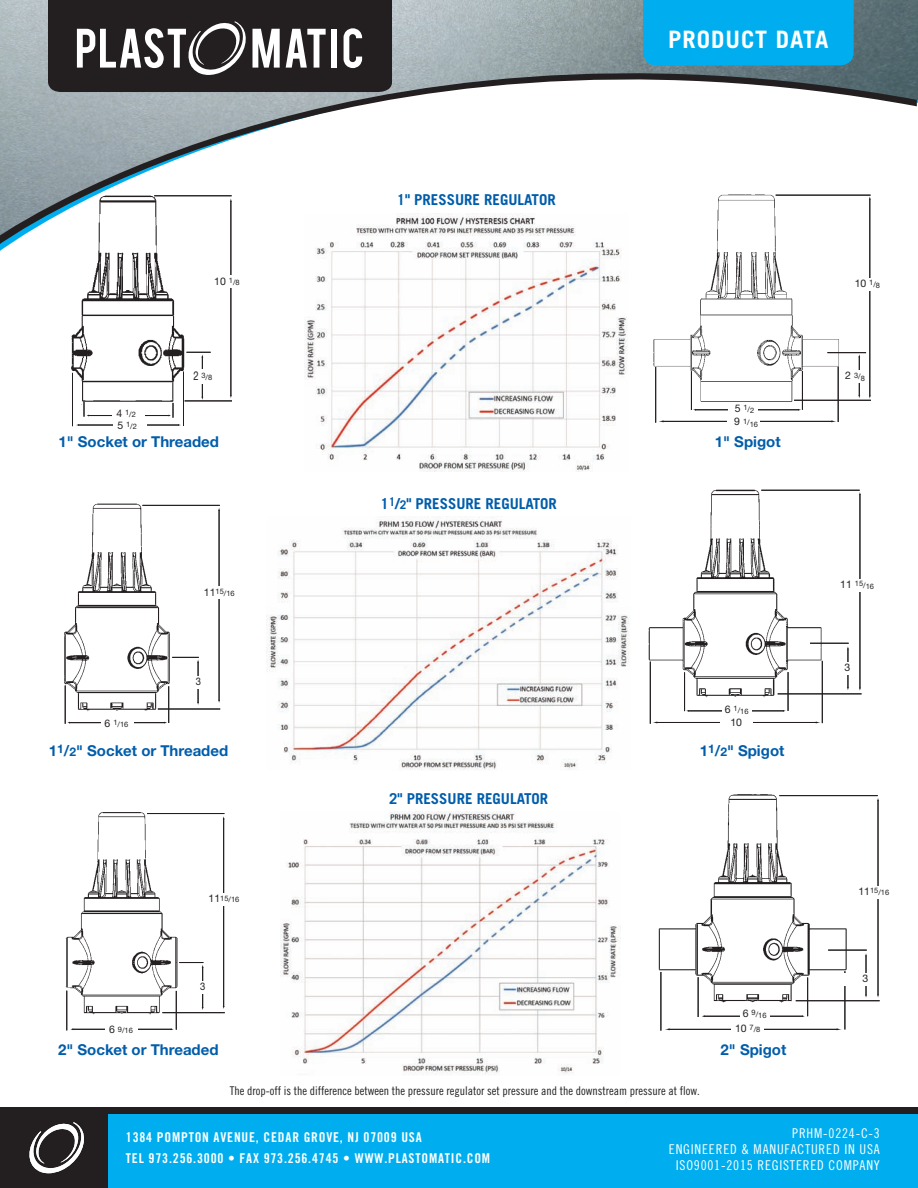
<style>
.page{position:relative;width:918px;height:1188px;background:#fff}
.page>*{position:absolute;margin:0;border:0;box-sizing:border-box;transform-origin:0 0}
.t1{font:700 24px "Trade Gothic LT Std";letter-spacing:.04em;color:#fff}
.t2{font:700 15px "Helvetica Neue";color:#015dab}
.t3{font:700 15px "Trade Gothic LT Std";color:#015dab}
.t4{font:13.5px/21px "Trade Gothic LT Std Bd Cn 20";letter-spacing:.06em;color:#fff}
.t5{font:13.5px/15.8px "Trade Gothic LT Std Cn 18";letter-spacing:.06em;color:#fff;text-align:right}
.t6{font:12px "Trade Gothic LT Std Cn 18";color:#231f20}
.t7{font:10.5px "Helvetica Neue";color:#231f20}
.t8{font:10.5px "Helvetica Neue";color:#231f20;scale:.9 1}
.t9{font:7.5px/14.2px "Helvetica Neue";color:#231f20}
.s1{font-size:10.5px}
.s2{font-size:12.3px}
.s3{font-size:12px}
</style>
<div class="page">
<div style="left:108px;top:1114px;width:810px;height:74px;background:#00aeef"></div>
<div style="left:0;top:1107px;width:108px;height:81px;background:#231f20"></div>
<div style="left:0;top:1107px;width:918px;height:7px;background:#231f20"></div>
<svg style="left:29px;top:1122px;width:55px;height:51px"></svg>
<img style="left:0;top:0;width:918px;height:242px">
<div style="left:643px;top:0;width:211px;height:65px;background:#00aeef"></div>
<svg style="left:48px;top:0;width:344px;height:92px;background:#454142"></svg>
<hr style="left:72px;top:373px;width:1px;height:53px;background:#231f20">
<hr style="left:183px;top:372px;width:1px;height:54px;background:#231f20">
<hr style="left:78px;top:425px;width:101px;height:1px;background:#231f20">
<hr style="left:88px;top:415px;width:81px;height:1px;background:#231f20">
<svg style="left:169px;top:408px;width:5px;height:10px"></svg>
<svg style="left:84px;top:408px;width:5px;height:9px"></svg>
<div style="left:113px;top:420px;width:33px;height:10px;background:#fff"></div>
<div style="left:112px;top:408px;width:33px;height:12px;background:#fff"></div>
<hr style="left:185px;top:401px;width:47px;height:1px;background:#231f20">
<hr style="left:154px;top:196px;width:78px;height:1px;background:#231f20">
<hr style="left:231px;top:201px;width:1px;height:195px;background:#231f20">
<hr style="left:202px;top:357px;width:1px;height:40px;background:#231f20">
<svg style="left:198px;top:352px;width:13px;height:5px"></svg>
<div style="left:189px;top:369px;width:26px;height:14px;background:#fff"></div>
<div style="left:213px;top:276px;width:30px;height:12px;background:#fff"></div>
<img style="left:66px;top:192px;width:132px;height:216px">
<img style="left:652px;top:192px;width:191px;height:216px">
<hr style="left:691px;top:371px;width:1px;height:39px;background:#231f20">
<hr style="left:655px;top:367px;width:1px;height:56px;background:#231f20">
<hr style="left:838px;top:367px;width:1px;height:55px;background:#231f20">
<hr style="left:802px;top:371px;width:1px;height:39px;background:#231f20">
<hr style="left:695px;top:410px;width:104px;height:1px;background:#231f20">
<hr style="left:662px;top:421px;width:170px;height:1px;background:#231f20">
<div style="left:729px;top:403px;width:29px;height:12px;background:#fff"></div>
<div style="left:727px;top:416px;width:33px;height:13px;background:#fff"></div>
<hr style="left:827px;top:352px;width:39px;height:1px;background:#231f20">
<hr style="left:794px;top:400px;width:77px;height:1px;background:#231f20">
<hr style="left:776px;top:195px;width:95px;height:1px;background:#231f20">
<hr style="left:870px;top:199px;width:1px;height:197px;background:#231f20">
<hr style="left:859px;top:357px;width:1px;height:39px;background:#231f20">
<div style="left:839px;top:370px;width:30px;height:13px;background:#fff"></div>
<div style="left:848px;top:278px;width:33px;height:12px;background:#fff"></div>
<hr style="left:65px;top:686px;width:1px;height:38px;background:#231f20">
<hr style="left:168px;top:686px;width:1px;height:37px;background:#231f20">
<hr style="left:69px;top:722px;width:96px;height:1px;background:#231f20">
<div style="left:101px;top:718px;width:33px;height:12px;background:#fff"></div>
<hr style="left:158px;top:709px;width:62px;height:1px;background:#231f20">
<hr style="left:142px;top:505px;width:78px;height:1px;background:#231f20">
<hr style="left:219px;top:510px;width:1px;height:190px;background:#231f20">
<hr style="left:198px;top:662px;width:1px;height:41px;background:#231f20">
<svg style="left:173px;top:657px;width:26px;height:6px"></svg>
<div style="left:180px;top:676px;width:26px;height:12px;background:#fff"></div>
<div style="left:201px;top:587px;width:33px;height:12px;background:#fff"></div>
<img style="left:64px;top:503px;width:109px;height:214px">
<hr style="left:684px;top:672px;width:1px;height:39px;background:#231f20">
<hr style="left:650px;top:662px;width:1px;height:62px;background:#231f20">
<hr style="left:822px;top:661px;width:1px;height:62px;background:#231f20">
<hr style="left:788px;top:672px;width:1px;height:39px;background:#231f20">
<hr style="left:688px;top:711px;width:96px;height:1px;background:#231f20">
<hr style="left:656px;top:722px;width:161px;height:1px;background:#231f20">
<div style="left:722px;top:704px;width:29px;height:12px;background:#fff"></div>
<div style="left:720px;top:717px;width:33px;height:13px;background:#fff"></div>
<hr style="left:810px;top:643px;width:39px;height:1px;background:#231f20">
<hr style="left:778px;top:694px;width:84px;height:1px;background:#231f20">
<hr style="left:761px;top:490px;width:99px;height:1px;background:#231f20">
<hr style="left:860px;top:494px;width:1px;height:194px;background:#231f20">
<hr style="left:848px;top:649px;width:1px;height:39px;background:#231f20">
<div style="left:828px;top:662px;width:29px;height:13px;background:#fff"></div>
<div style="left:838px;top:579px;width:33px;height:12px;background:#fff"></div>
<img style="left:648px;top:489px;width:180px;height:212px">
<hr style="left:67px;top:991px;width:1px;height:39px;background:#231f20">
<hr style="left:176px;top:991px;width:1px;height:39px;background:#231f20">
<hr style="left:73px;top:1029px;width:98px;height:1px;background:#231f20">
<div style="left:105px;top:1024px;width:33px;height:13px;background:#fff"></div>
<hr style="left:162px;top:1012px;width:63px;height:1px;background:#231f20">
<hr style="left:147px;top:813px;width:77px;height:1px;background:#231f20">
<hr style="left:223px;top:819px;width:1px;height:188px;background:#231f20">
<hr style="left:202px;top:967px;width:1px;height:41px;background:#231f20">
<svg style="left:184px;top:962px;width:20px;height:6px"></svg>
<div style="left:184px;top:981px;width:27px;height:12px;background:#fff"></div>
<div style="left:206px;top:893px;width:33px;height:13px;background:#fff"></div>
<img style="left:65px;top:812px;width:119px;height:212px">
<hr style="left:698px;top:977px;width:1px;height:40px;background:#231f20">
<hr style="left:661px;top:972px;width:1px;height:59px;background:#231f20">
<hr style="left:845px;top:971px;width:1px;height:58px;background:#231f20">
<hr style="left:807px;top:977px;width:1px;height:39px;background:#231f20">
<hr style="left:704px;top:1016px;width:99px;height:1px;background:#231f20">
<hr style="left:669px;top:1029px;width:169px;height:1px;background:#231f20">
<div style="left:740px;top:1008px;width:29px;height:12px;background:#fff"></div>
<div style="left:731px;top:1023px;width:33px;height:12px;background:#fff"></div>
<hr style="left:828px;top:950px;width:39px;height:1px;background:#231f20">
<hr style="left:796px;top:1000px;width:84px;height:1px;background:#231f20">
<hr style="left:779px;top:795px;width:99px;height:1px;background:#231f20">
<hr style="left:878px;top:800px;width:1px;height:195px;background:#231f20">
<hr style="left:866px;top:956px;width:1px;height:39px;background:#231f20">
<div style="left:845px;top:973px;width:29px;height:12px;background:#fff"></div>
<div style="left:856px;top:886px;width:33px;height:12px;background:#fff"></div>
<img style="left:658px;top:794px;width:197px;height:215px">
<div style="left:301px;top:205px;width:328px;height:275px;background:#fff"></div>
<img style="left:304px;top:213px;width:323px;height:259px">
<img style="left:267px;top:517px;width:363px;height:253px">
<img style="left:281px;top:811px;width:340px;height:264px">
<h1 class="t1" style="left:668px;top:25px;width:162px">PRODUCT DATA</h1>
<p class="t9" style="left:116px;top:408px;width:21px"><span class="s1">4</span> 1/2</p>
<p class="t9" style="left:117px;top:420px;width:21px"><span class="s1">5</span> 1/2</p>
<p class="t9" style="left:214px;top:275px;width:27px"><span class="s1">10</span> 1/8</p>
<p class="t9" style="left:194px;top:371px;width:20px"><span class="s2">2</span> 3/8</p>
<p class="t3" style="left:397px;top:190px;width:160px">1" PRESSURE REGULATOR</p>
<p class="t9" style="left:734px;top:403px;width:25px"><span class="s1">5</span> 1/2<br><span class="s1">9</span> 1/16</p>
<p class="t2" style="left:59px;top:437px;width:162px">1" Socket or Threaded</p>
<p class="t2" style="left:715px;top:437px;width:67px">1" Spigot</p>
<p class="t9" style="left:105px;top:717px;width:25px"><span class="s1">6</span> 1/16</p>
<p class="t9" style="left:204px;top:587px;width:32px"><span class="s1">11</span>15/16</p>
<p class="t8" style="left:196px;top:677px;width:7px">3</p>
<p class="t3" style="left:381px;top:494px;width:178px">1<sup>1</sup>/<span class="s3">2</span>" PRESSURE REGULATOR</p>
<p class="t9" style="left:725px;top:705px;width:25px"><span class="s1">6</span> 1/16</p>
<p class="t7" style="left:730px;top:719px;width:13px">10</p>
<p class="t2" style="left:49px;top:746px;width:181px">1<sup>1</sup>/<span class="s3">2</span>" Socket or Threaded</p>
<p class="t2" style="left:700px;top:746px;width:86px">1<sup>1</sup>/<span class="s3">2</span>" Spigot</p>
<p class="t9" style="left:109px;top:1024px;width:25px"><span class="s1">6</span> 9/16</p>
<p class="t9" style="left:209px;top:893px;width:32px"><span class="s1">11</span>15/16</p>
<p class="t8" style="left:200px;top:983px;width:7px">3</p>
<p class="t3" style="left:389px;top:790px;width:160px">2" PRESSURE REGULATOR</p>
<p class="t9" style="left:735px;top:1008px;width:33px;text-indent:8px"><span class="s1">6</span> 9/16<br><span class="s1">10</span> 7/8</p>
<p class="t2" style="left:58px;top:1044px;width:162px">2" Socket or Threaded</p>
<p class="t2" style="left:721px;top:1044px;width:67px">2" Spigot</p>
<p class="t6" style="left:230px;top:1084px;width:471px">The drop-off is the difference between the pressure regulator set pressure and the downstream pressure at flow.</p>
<p class="t9" style="left:855px;top:278px;width:27px"><span class="s1">10</span> 1/8</p>
<p class="t9" style="left:845px;top:370px;width:21px"><span class="s1">2</span> 3/8</p>
<p class="t9" style="left:840px;top:579px;width:35px"><span class="s1">11</span> 15/16</p>
<p class="t7" style="left:844px;top:664px;width:7px">3</p>
<p class="t9" style="left:858px;top:886px;width:32px"><span class="s1">11</span>15/16</p>
<p class="t7" style="left:863px;top:975px;width:7px">3</p>
<p class="t4" style="left:126px;top:1126px;width:366px">1384 POMPTON AVENUE, CEDAR GROVE, NJ 07009 USA<br>TEL 973.256.3000 • FAX 973.256.4745 • WWW.PLASTOMATIC.COM</p>
<p class="t5" style="left:669px;top:1126px;width:213px">PRHM-0224-C-3<br>ENGINEERED &amp; MANUFACTURED IN USA<br>ISO9001-2015 REGISTERED COMPANY</p>
</div>
